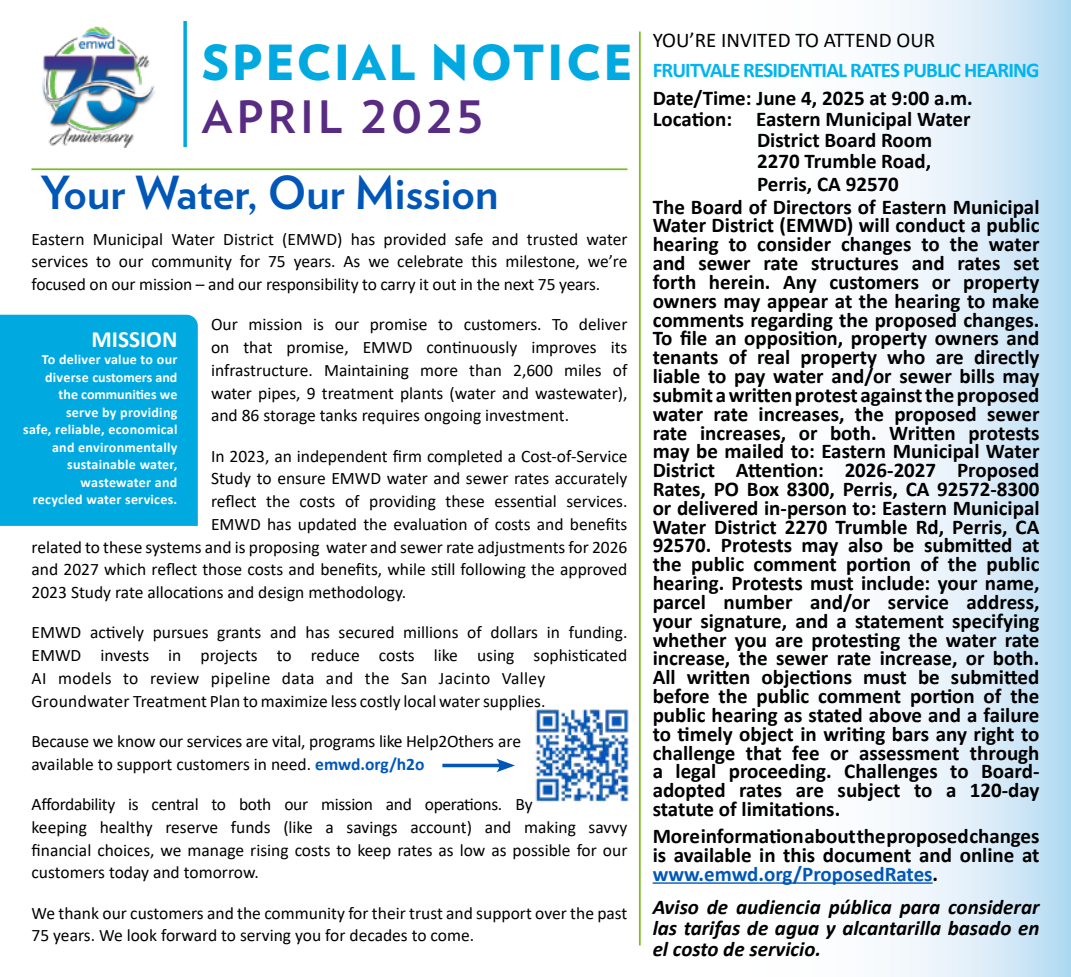
<style>
.page{position:relative;width:1071px;height:977px;background:#fff}
.page>*{position:absolute;margin:0;border:0;box-sizing:border-box;transform-origin:0 0}
.t1{font:900 48.3px "Verlag";letter-spacing:.05em;color:#00a9e0}
.t2{font:700 45.5px "Verlag";color:#0057b8}
.t3{font:700 44.62px "Verlag";letter-spacing:.1em;color:#582c83}
.t4{font:700 23.28px "Calibri";color:#fff}
.t5{font:700 21px/18.9px "Calibri";color:#000;text-align:justify}
.t6{font:italic 700 21px/21px "Calibri";color:#000;text-align:justify}
.t7{font:700 21px "Calibri";letter-spacing:-.04em;color:#00b5ef}
.t8{font:21px "Calibri";color:#000}
.t9{font:17.5px/22.8px "Calibri";color:#000}
.t10{font:700 14px/17.5px "Calibri";letter-spacing:.02em;color:#fff;text-align:right}
.s1{font-weight:700;color:#0057b8}
.s2{color:#0057b8}
</style>
<div class="page">
<svg style="left:685px;top:0;width:386px;height:976px"></svg>
<img style="left:42px;top:27px;width:113px;height:120px">
<svg style="left:183px;top:21px;width:4px;height:126px"></svg>
<hr style="left:32px;top:168px;width:595px;height:2px;background:#78be20">
<hr style="left:639px;top:32px;width:2px;height:913px;background:#78be20">
<svg style="left:442px;top:763px;width:54px;height:4px"></svg>
<svg style="left:496px;top:758px;width:19px;height:14px"></svg>
<img style="left:535px;top:709px;width:94px;height:93px">
<div style="left:0;top:315px;width:198px;height:211px;background:#00a9e0"></div>
<hr style="left:653px;top:882px;width:280px;height:1px;background:#0057b8">
<h1 class="t1" style="left:202px;top:22px;width:433px">SPECIAL NOTICE</h1>
<h3 class="t3" style="left:202px;top:82px;width:283px">APRIL 2025</h3>
<h2 class="t2" style="left:40px;top:156px;width:460px">Your Water, Our Mission</h2>
<p class="t9" style="left:32px;top:227px;width:597px;text-align:justify">Eastern Municipal Water District (EMWD) has provided safe and trusted water services to our community for 75 years. As we celebrate this milestone, we’re focused on our mission – and our responsibility to carry it out in the next 75 years.</p>
<p class="t9" style="left:211px;top:313px;width:418px;text-align:justify">Our mission is our promise to customers. To deliver on that promise, EMWD continuously improves its infrastructure. Maintaining more than 2,600 miles of water pipes, 9 treatment plants (water and wastewater), and 86 storage tanks requires ongoing investment.</p>
<p class="t9" style="left:211px;top:444px;width:418px">In 2023, an independent firm completed a Cost-of-Service</p>
<p class="t9" style="left:211px;top:467px;width:418px">Study to ensure EMWD water and sewer rates accurately</p>
<p class="t9" style="left:211px;top:489px;width:418px">reflect the costs of providing these essential services.</p>
<p class="t9" style="left:211px;top:512px;width:418px">EMWD has updated the evaluation of costs and benefits</p>
<p class="t9" style="left:32px;top:535px;width:597px">related to these systems and is proposing water and sewer rate adjustments for 2026</p>
<p class="t9" style="left:32px;top:558px;width:597px">and 2027 which reflect those costs and benefits, while still following the approved</p>
<p class="t9" style="left:32px;top:580px;width:376px">2023 Study rate allocations and design methodology.</p>
<p class="t9" style="left:32px;top:621px;width:597px">EMWD actively pursues grants and has secured millions of dollars in funding.<br>EMWD invests in projects to reduce costs like using sophisticated AI models to review pipeline data and the San Jacinto Valley Groundwater Treatment Plan to maximize less costly local water supplies.</p>
<p class="t9" style="left:32px;top:729px;width:491px">Because we know our services are vital, programs like Help2Others are available to support customers in need. <span class="s1">emwd.org/h2o</span></p>
<p class="t9" style="left:32px;top:792px;width:597px">Affordability is central to both our mission and operations. By<br>keeping healthy reserve funds (like a savings account) and making savvy financial choices, we manage rising costs to keep rates as low as possible for our customers today and tomorrow.</p>
<p class="t9" style="left:32px;top:901px;width:597px">We thank our customers and the community for their trust and support over the past<br>75 years. We look forward to serving you for decades to come.</p>
<h3 class="t4" style="left:91px;top:322px;width:88px">MISSION</h3>
<p class="t10" style="left:23px;top:350px;width:156px">To deliver value to our diverse customers and the communities we serve by providing<br>safe, reliable, economical and environmentally sustainable water, wastewater and<br>recycled water services.</p>
<p class="t8" style="left:653px;top:26px;width:284px">YOU’RE INVITED TO ATTEND OUR</p>
<p class="t7" style="left:653px;top:55px;width:388px">FRUITVALE RESIDENTIAL RATES PUBLIC HEARING</p>
<p class="t5" style="left:653px;top:88px;width:322px">Date/Time: June 4, 2025 at 9:00 a.m.</p>
<p class="t5" style="left:653px;top:109px;width:319px">Location: Eastern Municipal Water</p>
<p class="t5" style="left:757px;top:130px;width:177px">District Board Room</p>
<p class="t5" style="left:757px;top:151px;width:176px">2270 Trumble Road,</p>
<p class="t5" style="left:757px;top:174px;width:143px">Perris, CA 92570</p>
<p class="t5" style="left:653px;top:197px;width:388px">The Board of Directors of Eastern Municipal</p>
<p class="t5" style="left:653px;top:216px;width:388px">Water District (EMWD) will conduct a public hearing to consider changes to the water and sewer rate structures and rates set forth herein. Any customers or property owners may appear at the hearing to make comments regarding the proposed changes.<br>To file an opposition, property owners and tenants of real property who are directly liable to pay water and/or sewer bills may submit a written protest against the proposed water rate increases, the proposed sewer rate increases, or both. Written protests may be mailed to: Eastern Municipal Water District Attention: 2026-2027 Proposed Rates, PO Box 8300, Perris, CA 92572-8300 or delivered in-person to: Eastern Municipal Water District 2270 Trumble Rd, Perris, CA 92570. Protests may also be submitted at the public comment portion of the public hearing. Protests must include: your name, parcel number and/or service address, your signature, and a statement specifying whether you are protesting the water rate increase, the sewer rate increase, or both.<br>All written objections must be submitted before the public comment portion of the public hearing as stated above and a failure to timely object in writing bars any right to challenge that fee or assessment through a legal proceeding. Challenges to Board&shy;adopted rates are subject to a 120-day statute of limitations.</p>
<p class="t5" style="left:653px;top:826px;width:388px">More information about the proposed changes is available in this document and online at <span class="s2">www.emwd.org/ProposedRates</span>.</p>
<p class="t6" style="left:653px;top:895px;width:388px">Aviso de audiencia pública para considerar las tarifas de agua y alcantarilla basado en el costo de servicio.</p>
</div>
